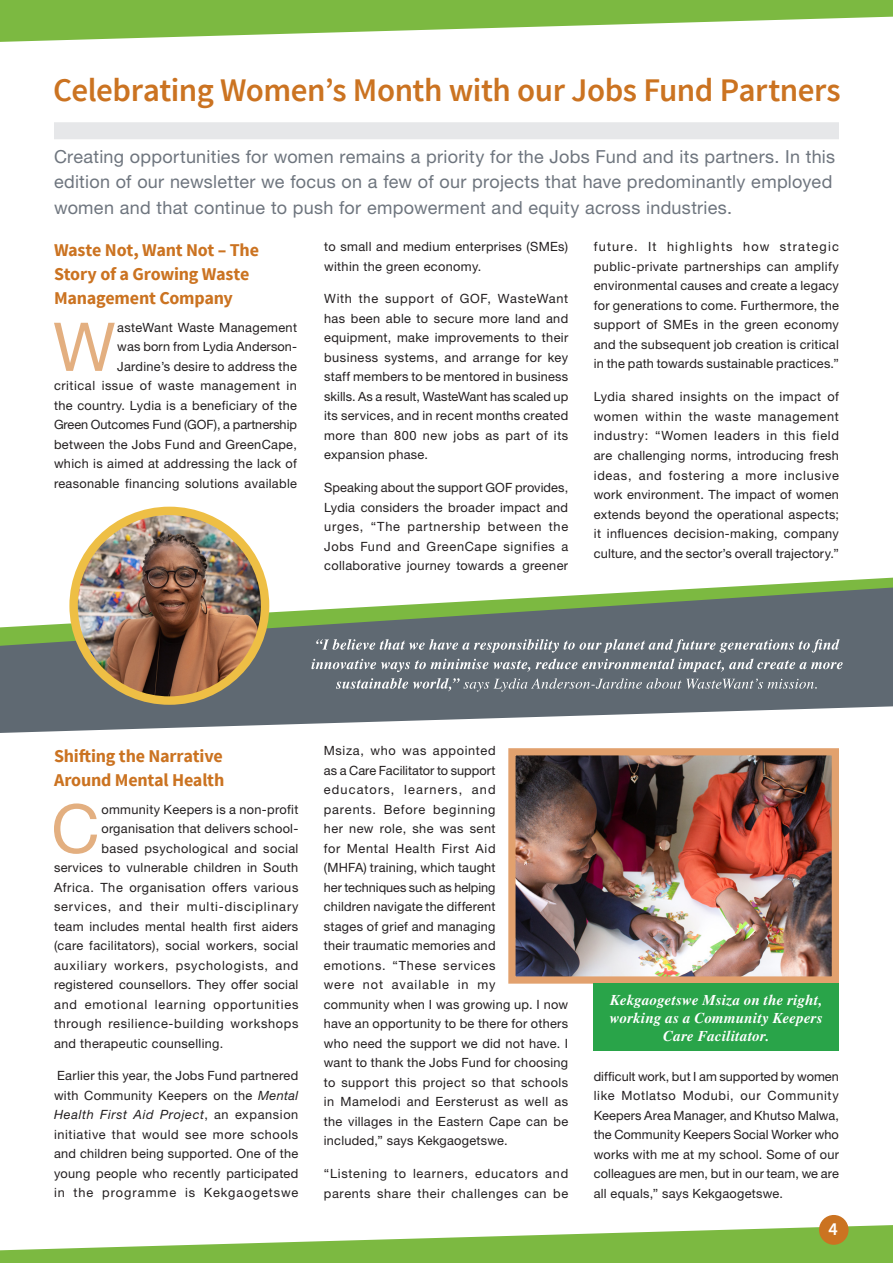
<style>
.page{position:relative;width:893px;height:1263px;background:#fff}
.page>*{position:absolute;margin:0;border:0;box-sizing:border-box;transform-origin:0 0}
.Body_text_Drop{font:67.35px "Helvetica Neue LT Std";color:#e3af80}
.Heading_2_brown{font:600 33px "Source Sans Pro";letter-spacing:-.015em;color:#cb7321}
.t1{font:600 18.15px "Source Sans Pro";color:#fff}
.Body_text_plain{font:18px/25.5px "Helvetica Neue LT Std";letter-spacing:.015em;color:#6e757e}
.Heading_3{font:700 18px/24px "Source Sans Pro";letter-spacing:-.01em;color:#cb7321}
.Pull_out{font:italic 700 15px/18px "Times LT Std";letter-spacing:.015em;color:#fff;text-align:center}
.Body_text_plain-2{font:12.75px/19.5px "Helvetica Neue LT Std";letter-spacing:.025em;color:#231f20;text-align:justify}
.Body_text_Drop-2{font:12.75px/19.5px "Helvetica Neue LT Std";letter-spacing:.025em;color:#231f20;text-align:right}
.Body_text_plain-3{font:12.75px/19.5px "Helvetica Neue LT Std";letter-spacing:.055em;color:#231f20}
.Body_text_Drop-3{font:12.75px "Helvetica Neue LT Std";letter-spacing:.045em;color:#231f20}
.Body_text_Drop-4{font:12.75px "Helvetica Neue LT Std";letter-spacing:.07em;color:#231f20}
.Body_text_Drop-5{font:12.75px "Helvetica Neue LT Std";letter-spacing:.05em;color:#231f20}
.Body_text_Drop-6{font:12.75px "Helvetica Neue LT Std";letter-spacing:.06em;color:#231f20}
.Body_text_Drop-7{font:12.75px "Helvetica Neue LT Std";letter-spacing:.065em;color:#231f20}
.s1{font-style:italic}
</style>
<div class="page">
<svg style="left:72px;top:578px;width:821px;height:9px"></svg>
<svg style="left:0;top:1225px;width:893px;height:38px"></svg>
<div style="left:54px;top:122px;width:785px;height:17px;background:#e6e7e9"></div>
<svg style="left:0;top:0;width:893px;height:42px"></svg>
<div style="left:819px;top:1215px;width:29px;height:30px;background:#cb7321;border-radius:50%"></div>
<svg style="left:0;top:587px;width:893px;height:146px;fill:#5f6972"></svg>
<img style="left:516px;top:756px;width:315px;height:220px">
<div style="left:508px;top:748px;width:331px;height:236px;border:7px solid #e2a16e"></div>
<div style="left:594px;top:984px;width:245px;height:67px;background:#29a449"></div>
<svg style="left:336px;top:678px;width:481px;height:14px;background:#7a8289"></svg>
<svg style="left:311px;top:639px;width:532px;height:33px;background:#7a838a"></svg>
<img style="left:74px;top:511px;width:191px;height:189px">
<div style="left:69px;top:507px;width:200px;height:198px;border:8px solid #eebf45;border-radius:50%"></div>
<p class="Heading_2_brown" style="left:53px;top:69px;width:789px">Celebrating Women’s Month with our Jobs Fund Partners</p>
<p class="Body_text_plain" style="left:54px;top:143px;width:783px">Creating opportunities for women remains a priority for the Jobs Fund and its partners. In this edition of our newsletter we focus on a few of our projects that have predominantly employed women and that continue to push for empowerment and equity across industries.</p>
<p class="Heading_3" style="left:54px;top:239px;width:207px">Waste Not, Want Not – The<br>Story of a Growing Waste<br>Management Company</p>
<p class="Body_text_Drop" style="left:53px;top:307px;width:64px">W</p>
<p class="Body_text_Drop-2" style="left:324px;top:237px;width:246px;text-align:left">to small and medium enterprises (SMEs) within the green economy.</p>
<p class="Body_text_plain-2" style="left:324px;top:289px;width:246px">With the support of GOF, WasteWant has been able to secure more land and equipment, make improvements to their business systems, and arrange for key staff members to be mentored in business skills. As a result, WasteWant has scaled up its services, and in recent months created more than 800 new jobs as part of its expansion phase.</p>
<p class="Body_text_plain-2" style="left:324px;top:478px;width:246px">Speaking about the support GOF provides, Lydia considers the broader impact and urges, “The partnership between the Jobs Fund and GreenCape signifies a collaborative journey towards a greener</p>
<p class="Body_text_plain-2" style="left:594px;top:237px;width:247px">future. It highlights how strategic public-private partnerships can amplify environmental causes and create a legacy for generations to come. Furthermore, the support of SMEs in the green economy and the subsequent job creation is critical in the path towards sustainable practices.”</p>
<p class="Body_text_plain-2" style="left:594px;top:387px;width:247px">Lydia shared insights on the impact of women within the waste management industry: “Women leaders in this field are challenging norms, introducing fresh ideas, and fostering a more inclusive work environment. The impact of women extends beyond the operational aspects; it influences decision-making, company culture, and the sector’s overall trajectory.”</p>
<p class="Body_text_Drop-2" style="left:54px;top:317px;width:245px">asteWant Waste Management<br>was born from Lydia Anderson-<br>Jardine’s desire to address the<br>critical issue of waste management in the country. Lydia is a beneficiary of the Green Outcomes Fund (GOF), a partnership between the Jobs Fund and GreenCape, which is aimed at addressing the lack of reasonable financing solutions available</p>
<p class="Heading_3" style="left:54px;top:744px;width:172px">Shifting the Narrative<br>Around Mental Health</p>
<p class="Body_text_Drop" style="left:51px;top:788px;width:50px">C</p>
<p class="Body_text_Drop-2" style="left:101px;top:799px;width:198px">ommunity Keepers is a non-profit</p>
<p class="Body_text_Drop-2" style="left:101px;top:819px;width:198px">organisation that delivers school-</p>
<p class="Body_text_Drop-2" style="left:101px;top:838px;width:199px">based psychological and social</p>
<p class="Body_text_Drop-2" style="left:54px;top:858px;width:246px">services to vulnerable children in South</p>
<p class="Body_text_Drop-3" style="left:54px;top:879px;width:246px">Africa. The organisation offers various</p>
<p class="Body_text_Drop-4" style="left:54px;top:899px;width:246px">services, and their multi-disciplinary</p>
<p class="Body_text_Drop-2" style="left:54px;top:916px;width:246px">team includes mental health first aiders</p>
<p class="Body_text_Drop-2" style="left:54px;top:936px;width:246px">(care facilitators), social workers, social</p>
<p class="Body_text_Drop-6" style="left:54px;top:957px;width:246px">auxiliary workers, psychologists, and</p>
<p class="Body_text_Drop-2" style="left:54px;top:975px;width:246px">registered counsellors. They offer social</p>
<p class="Body_text_Drop-7" style="left:54px;top:996px;width:246px">and emotional learning opportunities</p>
<p class="Body_text_Drop-5" style="left:54px;top:1016px;width:246px">through resilience-building workshops</p>
<p class="Body_text_Drop-2" style="left:54px;top:1033px;width:171px">and therapeutic counselling.</p>
<p class="Body_text_plain-2" style="left:54px;top:1065px;width:246px">Earlier this year, the Jobs Fund partnered with Community Keepers on the <span class="s1">Mental Health First Aid Project</span>, an expansion initiative that would see more schools and children being supported. One of the young people who recently participated in the programme is Kekgaogetswe</p>
<p class="Body_text_plain-2" style="left:324px;top:740px;width:246px;text-align:left">Msiza, who was appointed<br>as a Care Facilitator to support educators, learners, and<br>parents. Before beginning<br>her new role, she was sent<br>for Mental Health First Aid<br>(MHFA) training, which taught<br>her techniques such as helping<br>children navigate the different<br>stages of grief and managing<br>their traumatic memories and<br>emotions. “These services<br>were not available in my<br>community when I was growing up. I now have an opportunity to be there for others who need the support we did not have. I want to thank the Jobs Fund for choosing to support this project so that schools in Mamelodi and Eersterust as well as the villages in the Eastern Cape can be included,” says Kekgaogetswe.</p>
<p class="Body_text_plain-3" style="left:324px;top:1163px;width:246px">“Listening to learners, educators and parents share their challenges can be</p>
<p class="Pull_out" style="left:610px;top:990px;width:215px">Kekgaogetswe Msiza on the right, working as a Community Keepers<br>Care Facilitator.</p>
<p class="Body_text_plain-2" style="left:594px;top:1066px;width:247px">difficult work, but I am supported by women like Motlatso Modubi, our Community Keepers Area Manager, and Khutso Malwa, the Community Keepers Social Worker who works with me at my school. Some of our colleagues are men, but in our team, we are all equals,” says Kekgaogetswe.</p>
<p class="t1" style="left:829px;top:1218px;width:11px">4</p>
</div>
